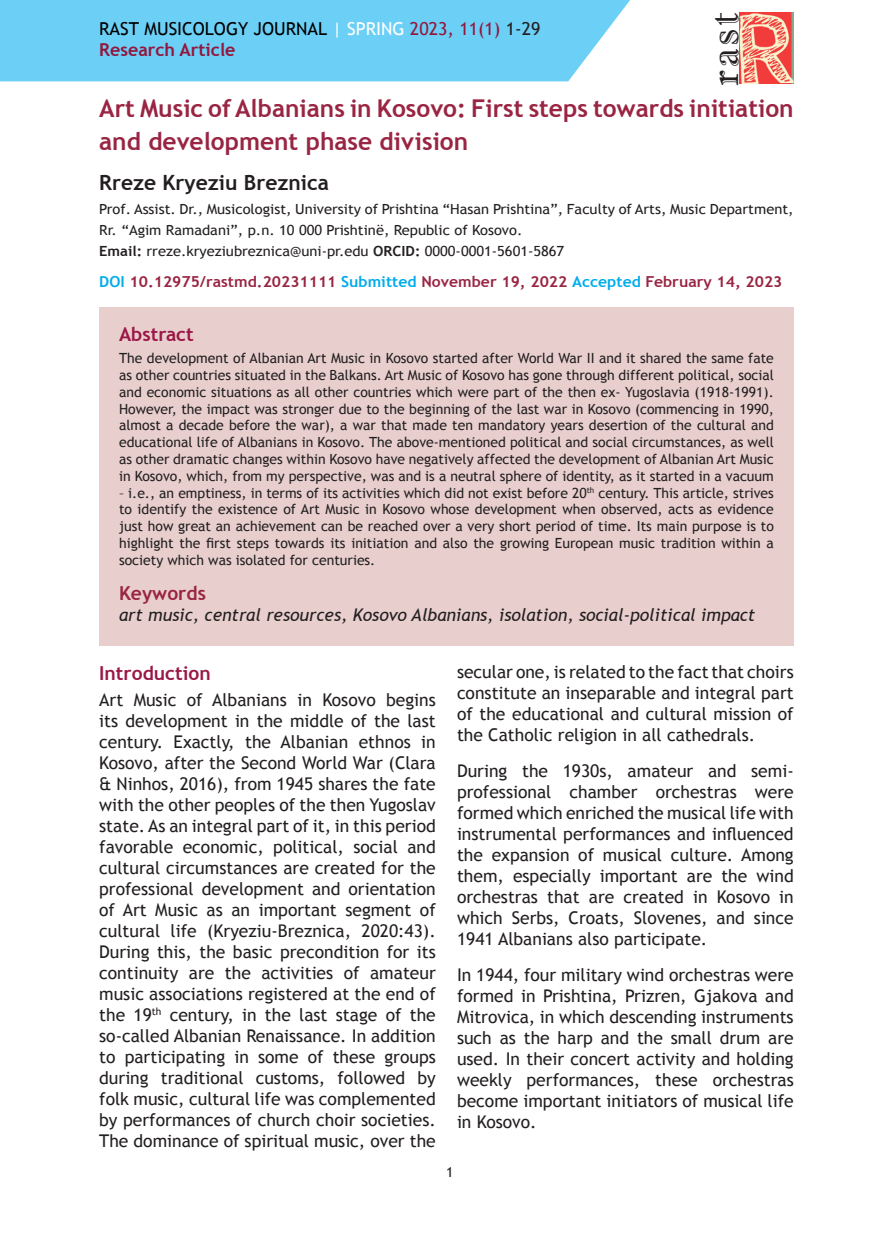
<style>
.page{position:relative;width:893px;height:1241px;background:#fff}
.page>*{position:absolute;margin:0;border:0;box-sizing:border-box;transform-origin:0 0}
.t1{font:42px "Imprint MT Shadow";color:#231f20}
.Ana_Başlık{font:700 24.5px/32.9px "Trebuchet MS";color:#992543}
.Ana_Başlık_-_Yazar{font:700 21px "Trebuchet MS";color:#231f20}
.Metin_-_Başlık_1{font:700 19.25px "Trebuchet MS";color:#9b1746}
.Özet_-_Başlık{font:700 19.25px "Trebuchet MS";color:#9b1746}
.Anahtar_Kelimeler{font:700 19.25px "Trebuchet MS";color:#992543}
.t2{font:17.85px/21.3px "Trebuchet MS";color:#000}
.Metin_-_Gövde{font:17.5px/21px "Trebuchet MS";color:#231f20;text-align:justify}
.Anahtar_Kelimeler-2{font:italic 17.5px "Trebuchet MS";color:#231f20}
.DOI{font:700 15.05px "Trebuchet MS";color:#992543;scale:1.04 1}
.Özet_-_Metin{font:14px/16.8px "Trebuchet MS";color:#231f20;text-align:justify}
.Ana_Başlık_-_Künye{font:14px/21px "Trebuchet MS";color:#231f20;scale:1.05 1}
.s1{color:#fff}
.s2{color:#94163d}
.s3{color:#231f20}
.s4{font-weight:700;color:#94163d}
.s5{font-weight:700}
.s6{color:#00aceb}
</style>
<div class="page">
<div style="left:0;top:0;width:630px;height:81px;background:#6bcff6"></div>
<img style="left:740px;top:12px;width:54px;height:71px">
<div style="left:99px;top:307px;width:695px;height:338px;background:#e8cfce"></div>
<p class="t2" style="left:99px;top:18px;width:443px">RAST MUSICOLOGY JOURNAL <span class="s1">| SPRING</span> <span class="s2">2023, 11(1)</span> <span class="s3">1-29<br></span><span class="s4">Research Article</span></p>
<h1 class="t1" style="left:699px;top:85px;width:74px;rotate:-90deg">rast</h1>
<p class="Ana_Başlık" style="left:99px;top:92px;width:696px">Art Music of Albanians in Kosovo: First steps towards initiation and development phase division</p>
<p class="Ana_Başlık_-_Yazar" style="left:99px;top:170px;width:231px">Rreze Kryeziu Breznica</p>
<p class="Ana_Başlık_-_Künye" style="left:99px;top:198px;width:663px">Prof. Assist. Dr., Musicologist, University of Prishtina “Hasan Prishtina”, Faculty of Arts, Music Department,<br>Rr. “Agim Ramadani”, p.n. 10 000 Prishtinë, Republic of Kosovo.</p>
<p class="Ana_Başlık_-_Künye" style="left:99px;top:240px;width:444px"><span class="s5">Email:</span> rreze.kryeziubreznica@uni-pr.edu <span class="s5">ORCID:</span> 0000-0001-5601-5867</p>
<p class="DOI" style="left:99px;top:272px;width:658px"><span class="s6">DOI</span> 10.12975/rastmd.20231111 <span class="s6">Submitted</span> November 19, 2022 <span class="s6">Accepted</span> February 14, 2023</p>
<p class="Özet_-_Başlık" style="left:119px;top:322px;width:76px">Abstract</p>
<p class="Özet_-_Metin" style="left:119px;top:350px;width:656px">The development of Albanian Art Music in Kosovo started after World War II and it shared the same fate as other countries situated in the Balkans. Art Music of Kosovo has gone through different political, social and economic situations as all other countries which were part of the then ex- Yugoslavia (1918-1991).<br>However, the impact was stronger due to the beginning of the last war in Kosovo (commencing in 1990, almost a decade before the war), a war that made ten mandatory years desertion of the cultural and educational life of Albanians in Kosovo. The above-mentioned political and social circumstances, as well as other dramatic changes within Kosovo have negatively affected the development of Albanian Art Music in Kosovo, which, from my perspective, was and is a neutral sphere of identity, as it started in a vacuum</p>
<p class="Özet_-_Metin" style="left:119px;top:484px;width:656px">– i.e., an emptiness, in terms of its activities which did not exist before 20<sup>th</sup> century. This article, strives to identify the existence of Art Music in Kosovo whose development when observed, acts as evidence just how great an achievement can be reached over a very short period of time. Its main purpose is to highlight the first steps towards its initiation and also the growing European music tradition within a society which was isolated for centuries.</p>
<p class="Anahtar_Kelimeler" style="left:119px;top:580px;width:88px">Keywords</p>
<p class="Anahtar_Kelimeler-2" style="left:119px;top:604px;width:638px">art music, central resources, Kosovo Albanians, isolation, social-political impact</p>
<p class="Metin_-_Başlık_1" style="left:99px;top:660px;width:113px">Introduction</p>
<p class="Metin_-_Gövde" style="left:99px;top:689px;width:338px">Art Music of Albanians in Kosovo begins its development in the middle of the last century. Exactly, the Albanian ethnos in Kosovo, after the Second World War (Clara &amp; Ninhos, 2016), from 1945 shares the fate with the other peoples of the then Yugoslav state. As an integral part of it, in this period favorable economic, political, social and cultural circumstances are created for the professional development and orientation of Art Music as an important segment of cultural life (Kryeziu-Breznica, 2020:43).<br>During this, the basic precondition for its continuity are the activities of amateur music associations registered at the end of the 19<sup>th</sup> century, in the last stage of the so-called Albanian Renaissance. In addition to participating in some of these groups during traditional customs, followed by folk music, cultural life was complemented by performances of church choir societies.<br>The dominance of spiritual music, over the</p>
<p class="Metin_-_Gövde" style="left:457px;top:661px;width:338px">secular one, is related to the fact that choirs constitute an inseparable and integral part of the educational and cultural mission of the Catholic religion in all cathedrals.</p>
<p class="Metin_-_Gövde" style="left:457px;top:760px;width:338px">During the 1930s, amateur and semi&shy;professional chamber orchestras were formed which enriched the musical life with instrumental performances and influenced the expansion of musical culture. Among them, especially important are the wind orchestras that are created in Kosovo in which Serbs, Croats, Slovenes, and since 1941 Albanians also participate.</p>
<p class="Metin_-_Gövde" style="left:457px;top:964px;width:338px">In 1944, four military wind orchestras were formed in Prishtina, Prizren, Gjakova and Mitrovica, in which descending instruments such as the harp and the small drum are used. In their concert activity and holding weekly performances, these orchestras become important initiators of musical life in Kosovo.</p>
<p class="Özet_-_Metin" style="left:446px;top:1163px;width:9px">1</p>
</div>
